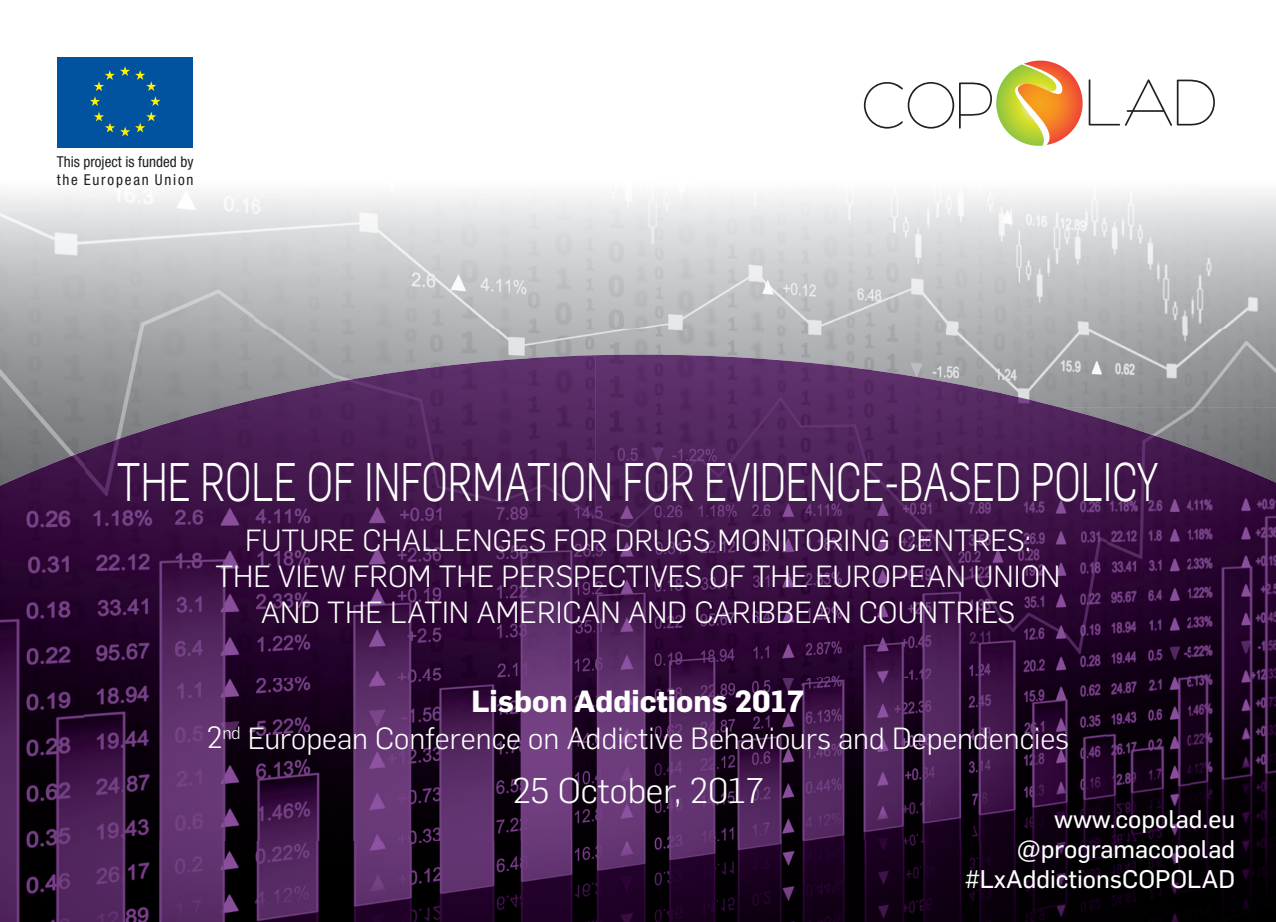
<style>
.page{position:relative;width:1276px;height:922px;background:#fff}
.page>*{position:absolute;margin:0;border:0;box-sizing:border-box;transform-origin:0 0}
.t1{font:300 53.25px "Flama";color:#fff;scale:.75 1}
.t2{font:300 35px "Flama";color:#fff}
.t3{font:300 30px/36px "Flama";color:#fff;text-align:center}
.t4{font:25px/30px "Flama Basic";color:#fff;text-align:right}
.t5{font:condensed 15px/18px "Helvetica Neue";color:#231f20}
.t6{font:14px "Myriad Pro";color:#231f20}
.t7{font:12.5px "Myriad Pro";color:#231f20}
.s1{font-weight:700}
</style>
<div class="page">
<img style="left:0;top:60px;width:1276px;height:268px">
<img style="left:0;top:328px;width:255px;height:122px">
<img style="left:255px;top:328px;width:510px;height:53px">
<img style="left:765px;top:328px;width:511px;height:79px">
<img style="left:1106px;top:407px;width:170px;height:41px">
<img style="left:85px;top:381px;width:255px;height:459px">
<img style="left:340px;top:354px;width:511px;height:162px">
<img style="left:850px;top:367px;width:256px;height:149px">
<img style="left:1105px;top:420px;width:86px;height:420px">
<img style="left:0;top:450px;width:85px;height:471px">
<img style="left:1191px;top:448px;width:85px;height:473px">
<img style="left:340px;top:516px;width:766px;height:324px">
<img style="left:85px;top:840px;width:1106px;height:81px">
<svg style="left:864px;top:61px;width:351px;height:85px"></svg>
<div style="left:57px;top:57px;width:136px;height:90px;background:#0153a0"></div>
<svg style="left:90px;top:66px;width:70px;height:40px"></svg>
<svg style="left:94px;top:112px;width:62px;height:24px"></svg>
<p class="t7" style="left:57px;top:149px;width:137px">PROGRAMME FUNDED BY</p>
<p class="t6" style="left:57px;top:164px;width:137px">THE EUROPEAN UNION</p>
<p class="t5" style="left:57px;top:153px;width:138px">This project is funded by the European Union</p>
<h1 class="t1" style="left:117px;top:445px;width:1390px">THE ROLE OF INFORMATION FOR EVIDENCE-BASED POLICY</h1>
<p class="t3" style="left:215px;top:520px;width:846px">FUTURE CHALLENGES FOR DRUGS MONITORING CENTRES:<br>THE VIEW FROM THE PERSPECTIVES OF THE EUROPEAN UNION<br>AND THE LATIN AMERICAN AND CARIBBEAN COUNTRIES</p>
<p class="t3" style="left:207px;top:682px;width:864px"><span class="s1">Lisbon Addictions 2017<br></span>2<sup>nd</sup> European Conference on Addictive Behaviours and Dependencies</p>
<p class="t2" style="left:512px;top:766px;width:253px">25 October, 2017</p>
<p class="t4" style="left:965px;top:802px;width:271px">www.copolad.eu @programacopolad #LxAddictionsCOPOLAD</p>
</div>
